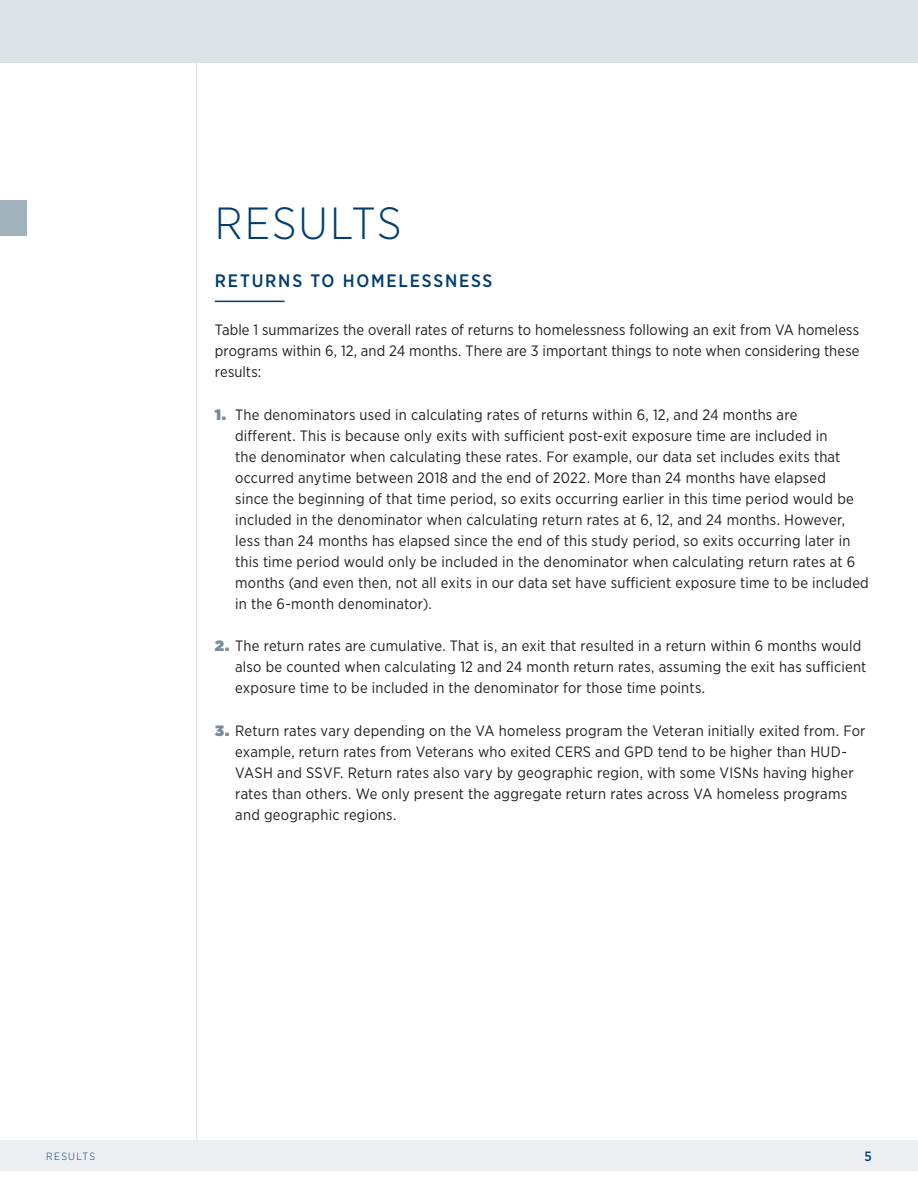
<style>
.page{position:relative;width:918px;height:1188px;background:#fff}
.page>*{position:absolute;margin:0;border:0;box-sizing:border-box;transform-origin:0 0}
.t1{font:300 45px "Gotham Narrow";letter-spacing:.04em;color:#003d71}
.t2{font:500 18px "Gotham Narrow";letter-spacing:.1em;color:#003d71}
.t3{font:15px/21px "Gotham Narrow";letter-spacing:.015em;color:#231f20}
.t4{font:500 13.5px "Gotham Narrow";color:#003d71}
.t5{font:300 10.5px "Gotham Narrow";letter-spacing:.12em;color:#003d71}
.s1{font-family:"Gotham Ultra";color:#758c99}
</style>
<div class="page">
<div style="left:0;top:1140px;width:918px;height:31px;background:#eceff2"></div>
<div style="left:0;top:0;width:918px;height:63px;background:#dbe3e7"></div>
<div style="left:0;top:200px;width:26px;height:36px;background:#a2b2bc"></div>
<hr style="left:196px;top:63px;width:1px;height:1077px;background:#5d83a8">
<hr style="left:215px;top:301px;width:69px;height:1px;background:#003d71">
<h1 class="t1" style="left:215px;top:195px;width:188px">RESULTS</h1>
<h2 class="t2" style="left:215px;top:269px;width:279px">RETURNS TO HOMELESSNESS</h2>
<p class="t3" style="left:215px;top:319px;width:646px;text-align:justify">Table 1 summarizes the overall rates of returns to homelessness following an exit from VA homeless programs within 6, 12, and 24 months. There are 3 important things to note when considering these results:</p>
<p class="t3" style="left:235px;top:404px;width:635px;text-indent:-20px"><span class="s1">1.</span> The denominators used in calculating rates of returns within 6, 12, and 24 months are<br>different. This is because only exits with sufficient post-exit exposure time are included in<br>the denominator when calculating these rates. For example, our data set includes exits that occurred anytime between 2018 and the end of 2022. More than 24 months have elapsed<br>since the beginning of that time period, so exits occurring earlier in this time period would be included in the denominator when calculating return rates at 6, 12, and 24 months. However, less than 24 months has elapsed since the end of this study period, so exits occurring later in this time period would only be included in the denominator when calculating return rates at 6 months (and even then, not all exits in our data set have sufficient exposure time to be included in the 6-month denominator).</p>
<p class="t3" style="left:235px;top:635px;width:633px;text-indent:-20px"><span class="s1">2.</span> The return rates are cumulative. That is, an exit that resulted in a return within 6 months would also be counted when calculating 12 and 24 month return rates, assuming the exit has sufficient exposure time to be included in the denominator for those time points.</p>
<p class="t3" style="left:235px;top:720px;width:632px;text-indent:-20px"><span class="s1">3.</span> Return rates vary depending on the VA homeless program the Veteran initially exited from. For example, return rates from Veterans who exited CERS and GPD tend to be higher than HUD-VASH and SSVF. Return rates also vary by geographic region, with some VISNs having higher rates than others. We only present the aggregate return rates across VA homeless programs and geographic regions.</p>
<p class="t5" style="left:46px;top:1150px;width:50px">RESULTS</p>
<p class="t4" style="left:864px;top:1148px;width:9px">5</p>
</div>
